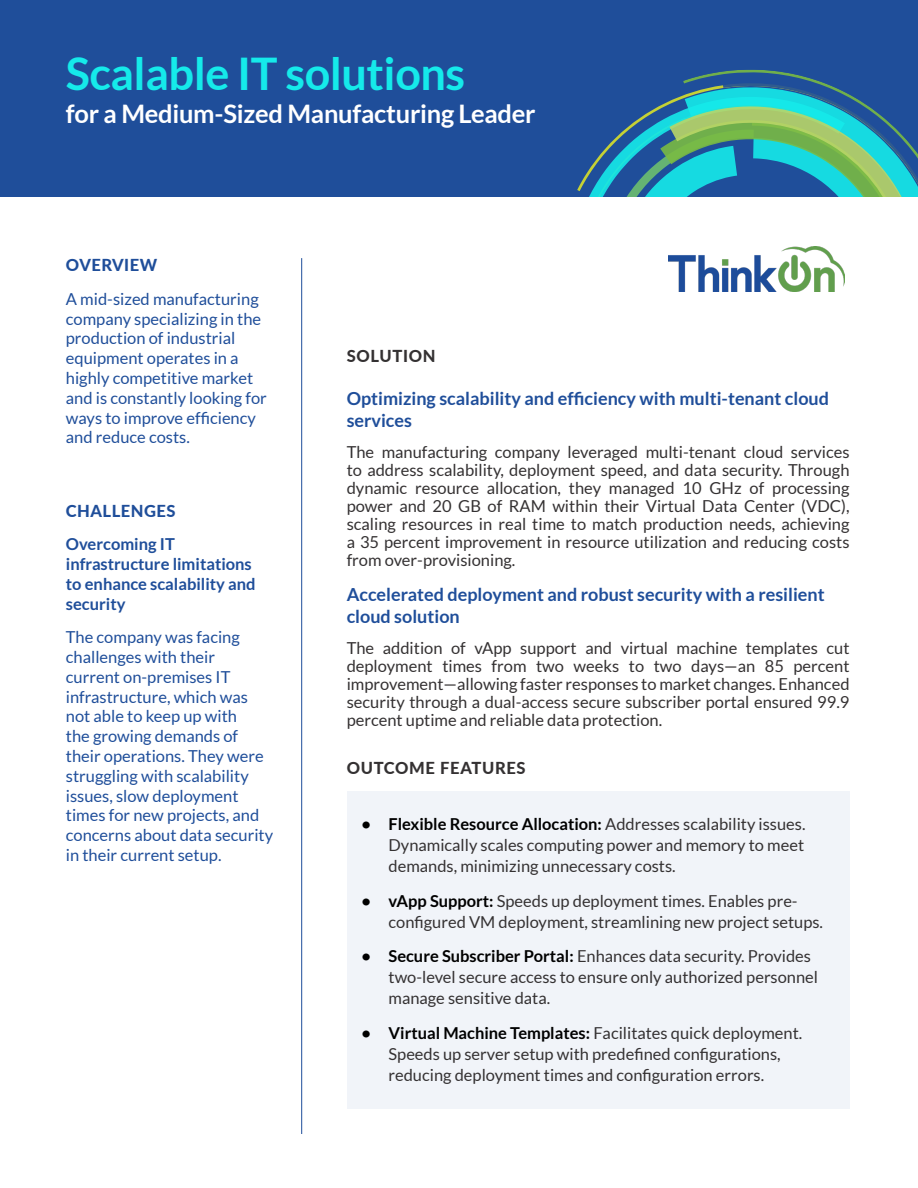
<style>
.page{position:relative;width:918px;height:1188px;background:#fff}
.page>*{position:absolute;margin:0;border:0;box-sizing:border-box;transform-origin:0 0}
.t1{font:700 45px "Lato";letter-spacing:-.01em;color:#15eaea}
.t2{font:700 25.5px "Lato";letter-spacing:-.01em;color:#fff}
.t3{font:700 18px/21.6px "Lato";color:#1f4e9a}
.t4{font:16.5px/18px "Lato";color:#343132;text-align:justify}
.t5{font:16.5px/19.8px "Lato";color:#1f4e9a}
.t6{font:700 16.5px/19.8px "Lato";color:#1f4e9a}
.t7{font:800 16.5px "Lato";letter-spacing:.04em;color:#343132}
.t8{font:800 16.5px "Lato";letter-spacing:.03em;color:#1f4e9a}
.s1{font-weight:700;color:#000}
</style>
<div class="page">
<img style="left:668px;top:246px;width:177px;height:45px">
<div style="left:0;top:0;width:918px;height:197px;background:#1f4e9a"></div>
<svg style="left:578px;top:70px;width:340px;height:127px"></svg>
<hr style="left:301px;top:258px;width:1px;height:876px;background:#1f4e9a">
<div style="left:347px;top:791px;width:503px;height:317px;background:#f1f4f9"></div>
<p class="t1" style="left:66px;top:48px;width:401px">Scalable IT solutions</p>
<p class="t2" style="left:66px;top:99px;width:471px">for a Medium-Sized Manufacturing Leader</p>
<p class="t8" style="left:66px;top:253px;width:93px">OVERVIEW</p>
<p class="t5" style="left:66px;top:289px;width:203px">A mid-sized manufacturing company specializing in the production of industrial equipment operates in a highly competitive market and is constantly looking for ways to improve efficiency and reduce costs.</p>
<p class="t8" style="left:66px;top:499px;width:111px">CHALLENGES</p>
<p class="t6" style="left:66px;top:534px;width:191px">Overcoming IT infrastructure limitations to enhance scalability and security</p>
<p class="t5" style="left:66px;top:627px;width:209px">The company was facing challenges with their current on-premises IT infrastructure, which was not able to keep up with<br>the growing demands of their operations. They were struggling with scalability issues, slow deployment times for new projects, and concerns about data security in their current setup.</p>
<p class="t7" style="left:347px;top:343px;width:90px">SOLUTION</p>
<p class="t3" style="left:347px;top:388px;width:484px">Optimizing scalability and efficiency with multi-tenant cloud services</p>
<p class="t4" style="left:347px;top:443px;width:504px">The manufacturing company leveraged multi-tenant cloud services to address scalability, deployment speed, and data security. Through dynamic resource allocation, they managed 10 GHz of processing power and 20 GB of RAM within their Virtual Data Center (VDC), scaling resources in real time to match production needs, achieving a 35 percent improvement in resource utilization and reducing costs from over-provisioning.</p>
<p class="t3" style="left:347px;top:584px;width:480px">Accelerated deployment and robust security with a resilient cloud solution</p>
<p class="t4" style="left:347px;top:639px;width:504px">The addition of vApp support and virtual machine templates cut deployment times from two weeks to two days—an 85 percent improvement—allowing faster responses to market changes. Enhanced security through a dual-access secure subscriber portal ensured 99.9 percent uptime and reliable data protection.</p>
<p class="t7" style="left:347px;top:755px;width:181px">OUTCOME FEATURES</p>
<p class="t4" style="left:389px;top:814px;width:419px;line-height:21px;text-indent:-27px"><span class="s1">• Flexible Resource Allocation:</span> Addresses scalability issues.<br>Dynamically scales computing power and memory to meet demands, minimizing unnecessary costs.</p>
<p class="t4" style="left:389px;top:890px;width:436px;line-height:21px;text-indent:-27px"><span class="s1">• vApp Support:</span> Speeds up deployment times. Enables pre&shy;configured VM deployment, streamlining new project setups.</p>
<p class="t4" style="left:389px;top:946px;width:431px;line-height:21px;text-align:left;text-indent:-27px"><span class="s1">• Secure Subscriber Portal:</span> Enhances data security. Provides two-level secure access to ensure only authorized personnel manage sensitive data.</p>
<p class="t4" style="left:389px;top:1022px;width:415px;line-height:21px;text-align:left;text-indent:-27px"><span class="s1">• Virtual Machine Templates:</span> Facilitates quick deployment.<br>Speeds up server setup with predefined configurations, reducing deployment times and configuration errors.</p>
</div>
